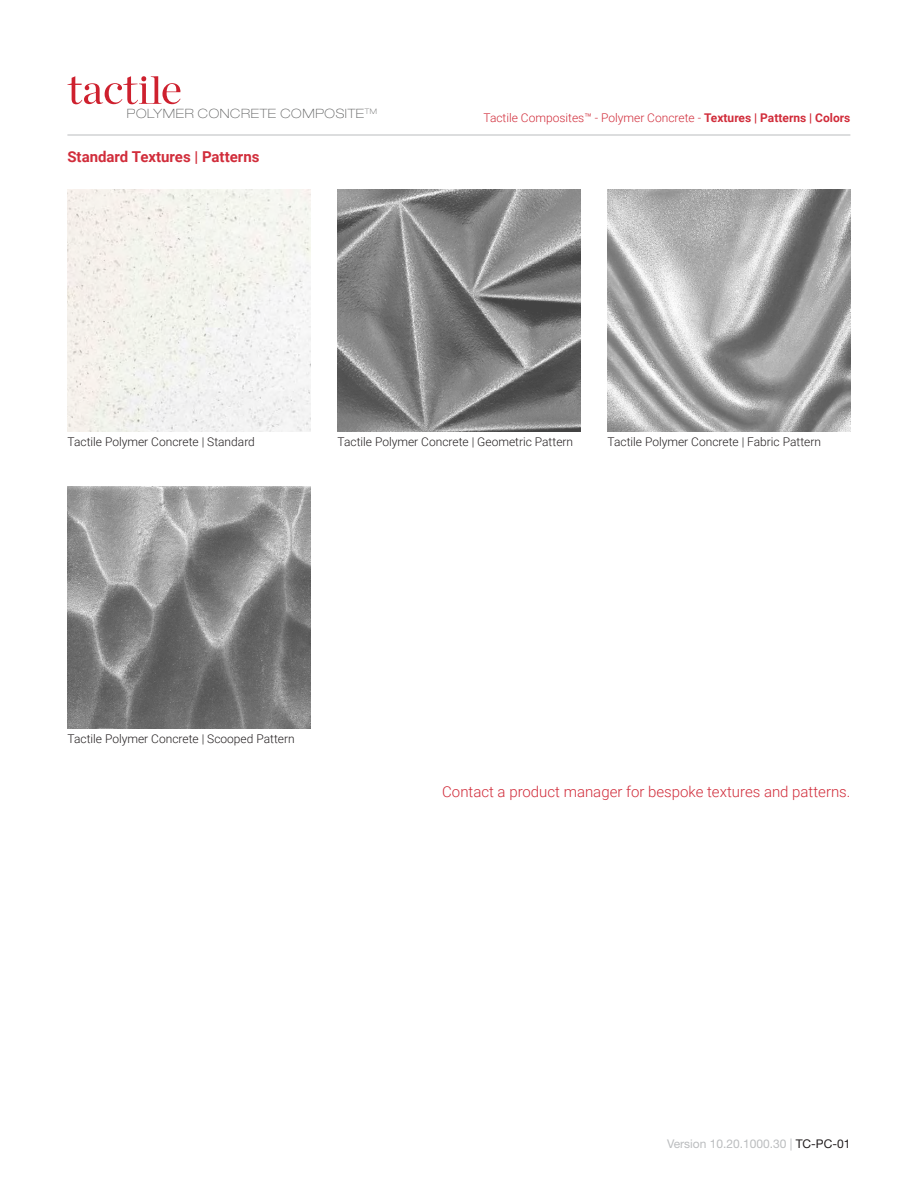
<style>
.page{position:relative;width:918px;height:1188px;background:#fff}
.page>*{position:absolute;margin:0;border:0;box-sizing:border-box;transform-origin:0 0}
.t1{font:300 15px "Roboto";color:#d12d3b}
.t2{font:700 15px "Roboto";color:#d12d3b}
.t3{font:100 expanded 12.9px "Helvetica Neue";letter-spacing:.05em;color:#606161}
.t4{font:300 12px "Roboto";color:#231f20}
.t5{font:300 12px "Roboto";color:#d12d3b}
.t6{font:12px "Helvetica Neue";color:#bbbdbf}
.s1{font-weight:700}
.s2{color:#231f20}
</style>
<div class="page">
<img style="left:68px;top:189px;width:243px;height:243px">
<svg style="left:67px;top:76px;width:114px;height:28px"></svg>
<hr style="left:67px;top:135px;width:783px;height:1px;background:#bbbdbf">
<img style="left:68px;top:486px;width:243px;height:243px">
<img style="left:608px;top:189px;width:243px;height:243px">
<img style="left:338px;top:189px;width:243px;height:243px">
<p class="t3" style="left:127px;top:106px;width:252px">POLYMER CONCRETE COMPOSITE<sup>TM</sup></p>
<p class="t2" style="left:67px;top:146px;width:194px">Standard Textures | Patterns</p>
<p class="t5" style="left:484px;top:109px;width:368px">Tactile Composites™ - Polymer Concrete - <span class="s1">Textures | Patterns | Colors</span></p>
<p class="t4" style="left:68px;top:433px;width:189px">Tactile Polymer Concrete | Standard</p>
<p class="t4" style="left:338px;top:433px;width:237px">Tactile Polymer Concrete | Geometric Pattern</p>
<p class="t4" style="left:608px;top:433px;width:215px">Tactile Polymer Concrete | Fabric Pattern</p>
<p class="t4" style="left:68px;top:730px;width:229px">Tactile Polymer Concrete | Scooped Pattern</p>
<p class="t1" style="left:442px;top:781px;width:410px">Contact a product manager for bespoke textures and patterns.</p>
<p class="t6" style="left:667px;top:1136px;width:185px">Version 10.20.1000.30 | <span class="s2">TC-PC-01</span></p>
</div>
